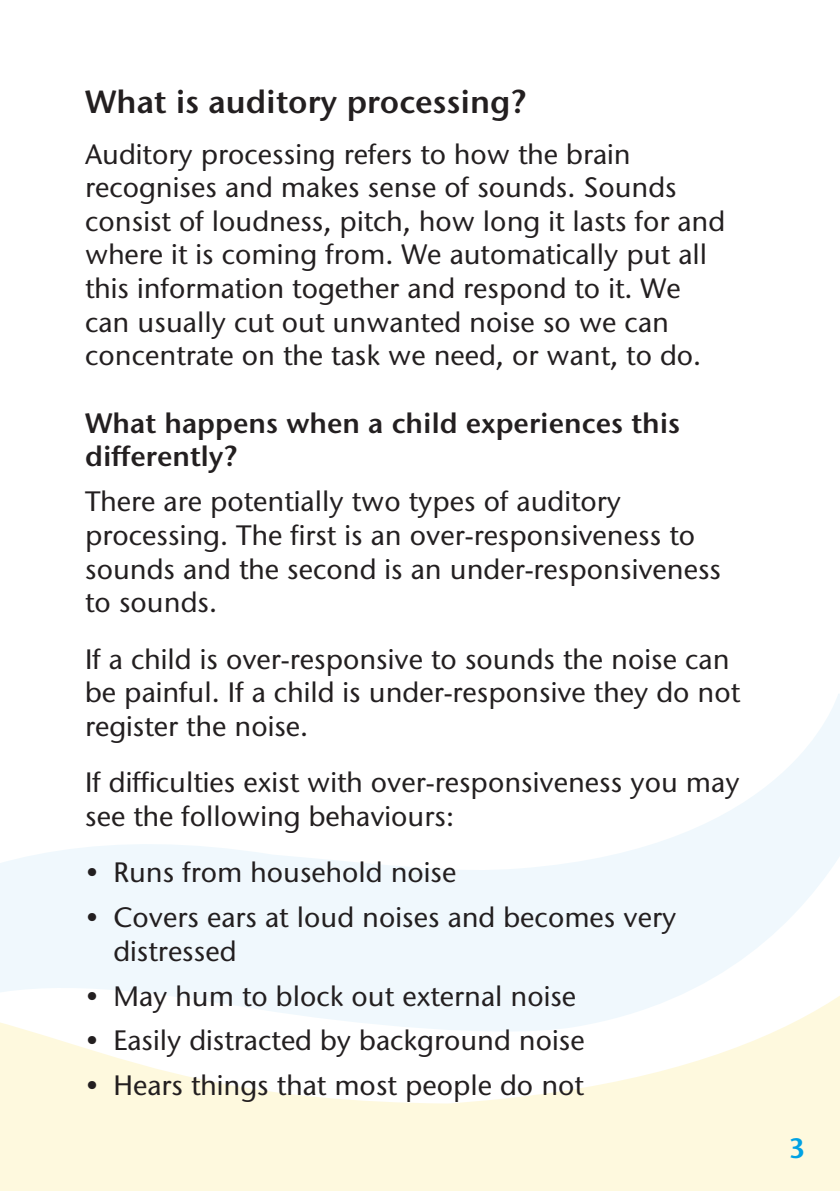
<style>
.page{position:relative;width:840px;height:1191px;background:#fff}
.page>*{position:absolute;margin:0;border:0;box-sizing:border-box;transform-origin:0 0}
.Sub-heading{font:600 32px "Stone Sans ITC Std";color:#231f20}
.body{font:500 28px/33.6px "Stone Sans ITC Std";color:#231f20}
.BOLD_BODY{font:600 28px/33.6px "Stone Sans ITC Std";color:#231f20}
.t1{font:600 28px "Stone Sans ITC Std";color:#00a2e4}
</style>
<div class="page">
<div style="left:0;top:1169px;width:839px;height:22px;background:#fef9de"></div>
<svg style="left:0;top:694px;width:839px;height:475px"></svg>
<p class="Sub-heading" style="left:85px;top:82px;width:442px">What is auditory processing?</p>
<p class="body" style="left:85px;top:137px;width:641px">Auditory processing refers to how the brain recognises and makes sense of sounds. Sounds consist of loudness, pitch, how long it lasts for and where it is coming from. We automatically put all this information together and respond to it. We can usually cut out unwanted noise so we can concentrate on the task we need, or want, to do.</p>
<p class="BOLD_BODY" style="left:85px;top:406px;width:596px">What happens when a child experiences this differently?</p>
<p class="body" style="left:85px;top:484px;width:637px">There are potentially two types of auditory processing. The first is an over-responsiveness to sounds and the second is an under-responsiveness to sounds.</p>
<p class="body" style="left:85px;top:642px;width:656px">If a child is over-responsive to sounds the noise can be painful. If a child is under-responsive they do not register the noise.</p>
<p class="body" style="left:85px;top:765px;width:655px">If difficulties exist with over-responsiveness you may see the following behaviours:</p>
<p class="body" style="left:85px;top:855px;width:372px">• Runs from household noise</p>
<p class="body" style="left:113px;top:900px;width:564px;text-indent:-28px">• Covers ears at loud noises and becomes very distressed</p>
<p class="body" style="left:85px;top:978px;width:492px">• May hum to block out external noise</p>
<p class="body" style="left:85px;top:1023px;width:501px">• Easily distracted by background noise</p>
<p class="body" style="left:85px;top:1068px;width:500px">• Hears things that most people do not</p>
<p class="t1" style="left:788px;top:1131px;width:19px">3</p>
</div>
